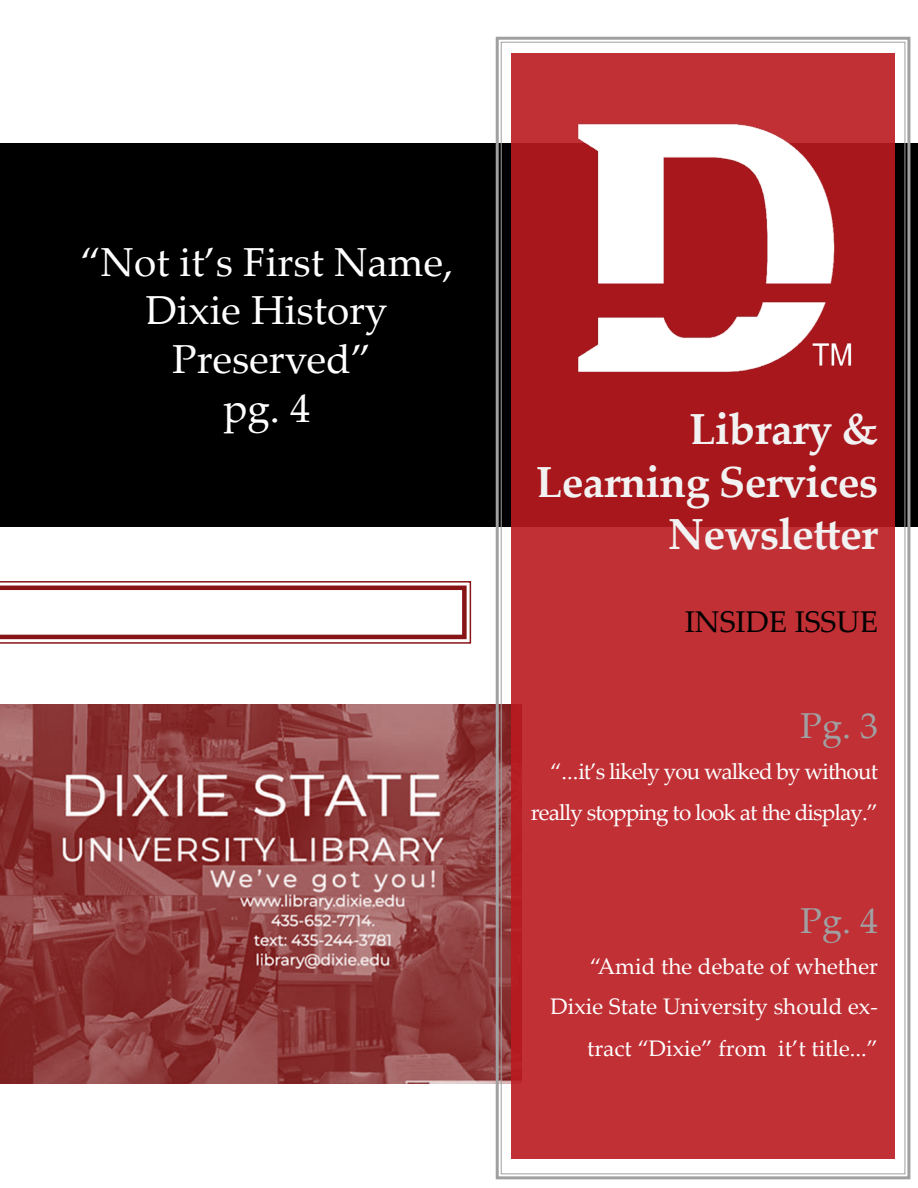
<style>
.page{position:relative;width:918px;height:1188px;background:#fff}
.page>*{position:absolute;margin:0;border:0;box-sizing:border-box;transform-origin:0 0}
.t1{font:700 43.5px/52.2px "Palatino Linotype";letter-spacing:-.015em;color:#f2f2f2;text-align:right}
.t2{font:40.5px/48.6px "Palatino Linotype";color:#fff;text-align:center}
.t3{font:36px "Palatino Linotype";color:#a0a0a2}
.t4{font:30px "Palatino Linotype";color:#000}
.t5{font:22.5px/41.4px "Palatino Linotype";color:#fff;text-align:right}
.t6{font:22.5px "Palatino Linotype";letter-spacing:-.04em;color:#fff}
</style>
<div class="page">
<img style="left:0;top:705px;width:494px;height:379px">
<div style="left:0;top:144px;width:918px;height:382px;background:#000"></div>
<svg style="left:494px;top:36px;width:418px;height:1144px"></svg>
<img style="left:512px;top:53px;width:382px;height:1106px">
<img style="left:545px;top:93px;width:317px;height:307px">
<svg style="left:0;top:581px;width:472px;height:63px"></svg>
<p class="t2" style="left:80px;top:236px;width:374px">“Not it’s First Name,<br>Dixie History</p>
<p class="t2" style="left:172px;top:333px;width:201px">Preserved”</p>
<p class="t2" style="left:223px;top:382px;width:89px">pg. 4</p>
<p class="t1" style="left:690px;top:402px;width:190px">Library &amp;</p>
<p class="t1" style="left:536px;top:454px;width:343px">Learning Services<br>Newsletter</p>
<p class="t4" style="left:685px;top:601px;width:195px">INSIDE ISSUE</p>
<p class="t3" style="left:800px;top:700px;width:79px">Pg. 3</p>
<p class="t6" style="left:550px;top:755px;width:329px">“...it’s likely you walked by without</p>
<p class="t6" style="left:531px;top:796px;width:349px">really stopping to look at the display.”</p>
<p class="t3" style="left:800px;top:895px;width:79px">Pg. 4</p>
<p class="t5" style="left:590px;top:944px;width:290px">“Amid the debate of whether</p>
<p class="t5" style="left:550px;top:985px;width:329px">Dixie State University should ex&shy;tract “Dixie” from it’t title...”</p>
</div>
